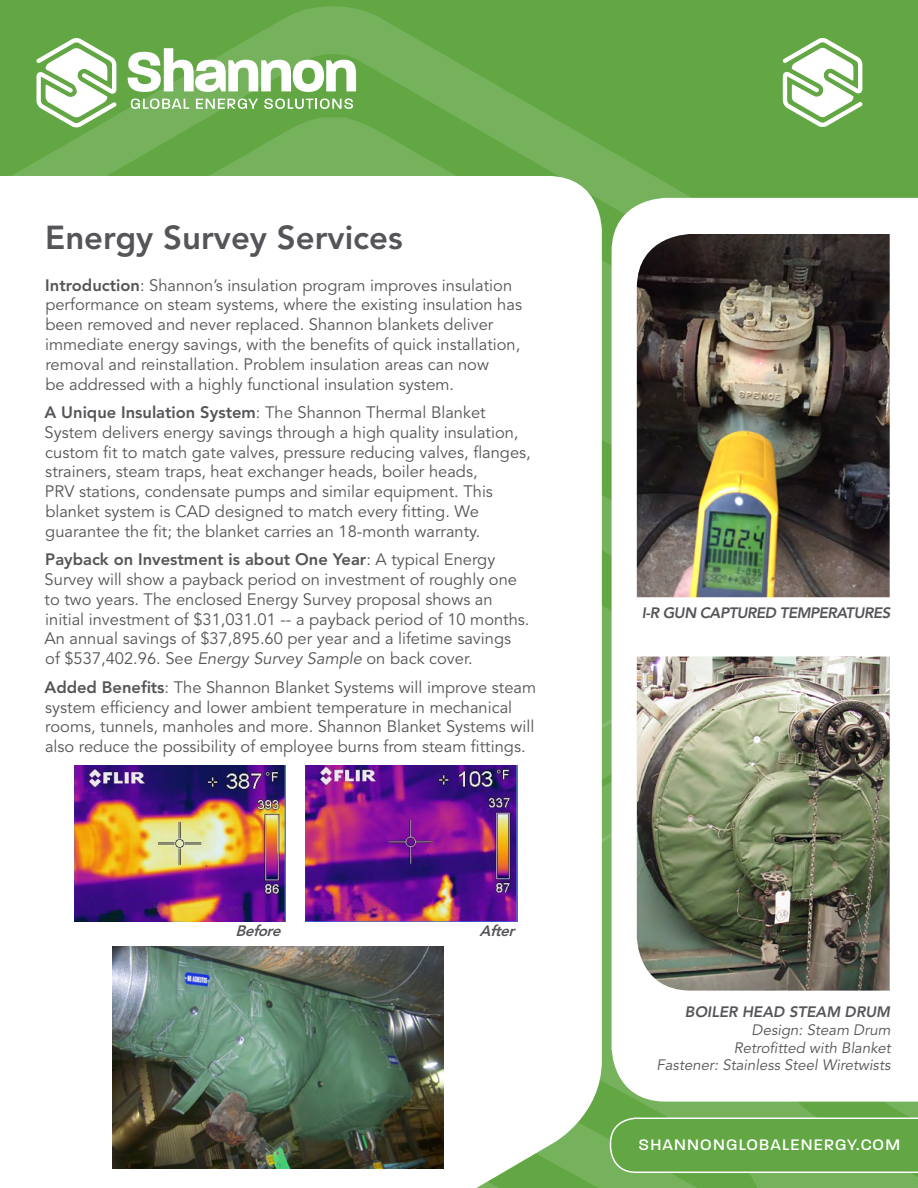
<style>
.page{position:relative;width:918px;height:1188px;background:#62a744}
.page>*{position:absolute;margin:0;border:0;box-sizing:border-box;transform-origin:0 0}
.t1{font:800 33px "Avenir LT Std";color:#565458}
.t2{font:16.5px/19.8px "Avenir LT Std";color:#565458}
.t3{font:500 16.5px "Paralucent";letter-spacing:.075em;color:#fff}
.t4{font:italic 15px/17.7px "Avenir LT Std";color:#565458;text-align:right}
.t5{font:italic 800 15px "Avenir LT Std";letter-spacing:-.03em;color:#565458}
.t6{font:italic 800 15px "Avenir LT Std";color:#565458}
.t7{font:italic 800 15px "Avenir LT Std";color:#565458}
.s1{font-weight:800}
.s2{font-style:italic}
</style>
<div class="page">
<svg style="left:12px;top:6px;width:757px;height:268px"></svg>
<svg style="left:620px;top:1102px;width:298px;height:86px;fill:#76b25c"></svg>
<div style="left:0;top:176px;width:602px;height:98px;background:#fff"></div>
<svg style="left:128px;top:48px;width:228px;height:44px"></svg>
<svg style="left:131px;top:99px;width:58px;height:10px"></svg>
<svg style="left:196px;top:99px;width:62px;height:10px"></svg>
<svg style="left:264px;top:99px;width:89px;height:10px"></svg>
<svg style="left:36px;top:38px;width:81px;height:89px"></svg>
<div style="left:612px;top:198px;width:306px;height:904px;background:#fff"></div>
<svg style="left:620px;top:1114px;width:298px;height:60px"></svg>
<div style="left:0;top:274px;width:620px;height:914px;background:#fff"></div>
<div style="left:18px;top:1134px;width:424px;height:54px;background:#fff"></div>
<div style="left:0;top:559px;width:566px;height:153px;background:#fff"></div>
<svg style="left:783px;top:38px;width:79px;height:89px"></svg>
<img style="left:637px;top:657px;width:253px;height:334px">
<img style="left:74px;top:765px;width:212px;height:156px">
<img style="left:637px;top:234px;width:253px;height:363px">
<img style="left:112px;top:946px;width:331px;height:222px">
<img style="left:306px;top:765px;width:212px;height:157px">
<h1 class="t1" style="left:45px;top:218px;width:359px">Energy Survey Services</h1>
<p class="t2" style="left:45px;top:275px;width:478px"><span class="s1">Introduction</span>: Shannon’s insulation program improves insulation performance on steam systems, where the existing insulation has been removed and never replaced. Shannon blankets deliver immediate energy savings, with the benefits of quick installation, removal and reinstallation. Problem insulation areas can now<br>be addressed with a highly functional insulation system.</p>
<p class="t2" style="left:44px;top:403px;width:488px"><span class="s1">A Unique Insulation System</span>: The Shannon Thermal Blanket System delivers energy savings through a high quality insulation, custom fit to match gate valves, pressure reducing valves, flanges, strainers, steam traps, heat exchanger heads, boiler heads,<br>PRV stations, condensate pumps and similar equipment. This blanket system is CAD designed to match every fitting. We guarantee the fit; the blanket carries an 18-month warranty.</p>
<p class="t2" style="left:44px;top:550px;width:487px"><span class="s1">Payback on Investment is about One Year</span>: A typical Energy Survey will show a payback period on investment of roughly one to two years. The enclosed Energy Survey proposal shows an initial investment of $31,031.01 -- a payback period of 10 months.<br>An annual savings of $37,895.60 per year and a lifetime savings of $537,402.96. See <span class="s2">Energy Survey Sample</span> on back cover.</p>
<p class="t2" style="left:44px;top:678px;width:493px"><span class="s1">Added Benefits</span>: The Shannon Blanket Systems will improve steam system efficiency and lower ambient temperature in mechanical rooms, tunnels, manholes and more. Shannon Blanket Systems will also reduce the possibility of employee burns from steam fittings.</p>
<p class="t7" style="left:236px;top:922px;width:51px">Before</p>
<p class="t7" style="left:480px;top:922px;width:41px">After</p>
<p class="t5" style="left:642px;top:604px;width:250px">I-R GUN CAPTURED TEMPERATURES</p>
<p class="t6" style="left:685px;top:1003px;width:207px">BOILER HEAD STEAM DRUM</p>
<p class="t4" style="left:657px;top:1021px;width:236px">Design: Steam Drum<br>Retrofitted with Blanket<br>Fastener: Stainless Steel Wiretwists</p>
<p class="t3" style="left:639px;top:1135px;width:263px">SHANNONGLOBALENERGY.COM</p>
</div>
